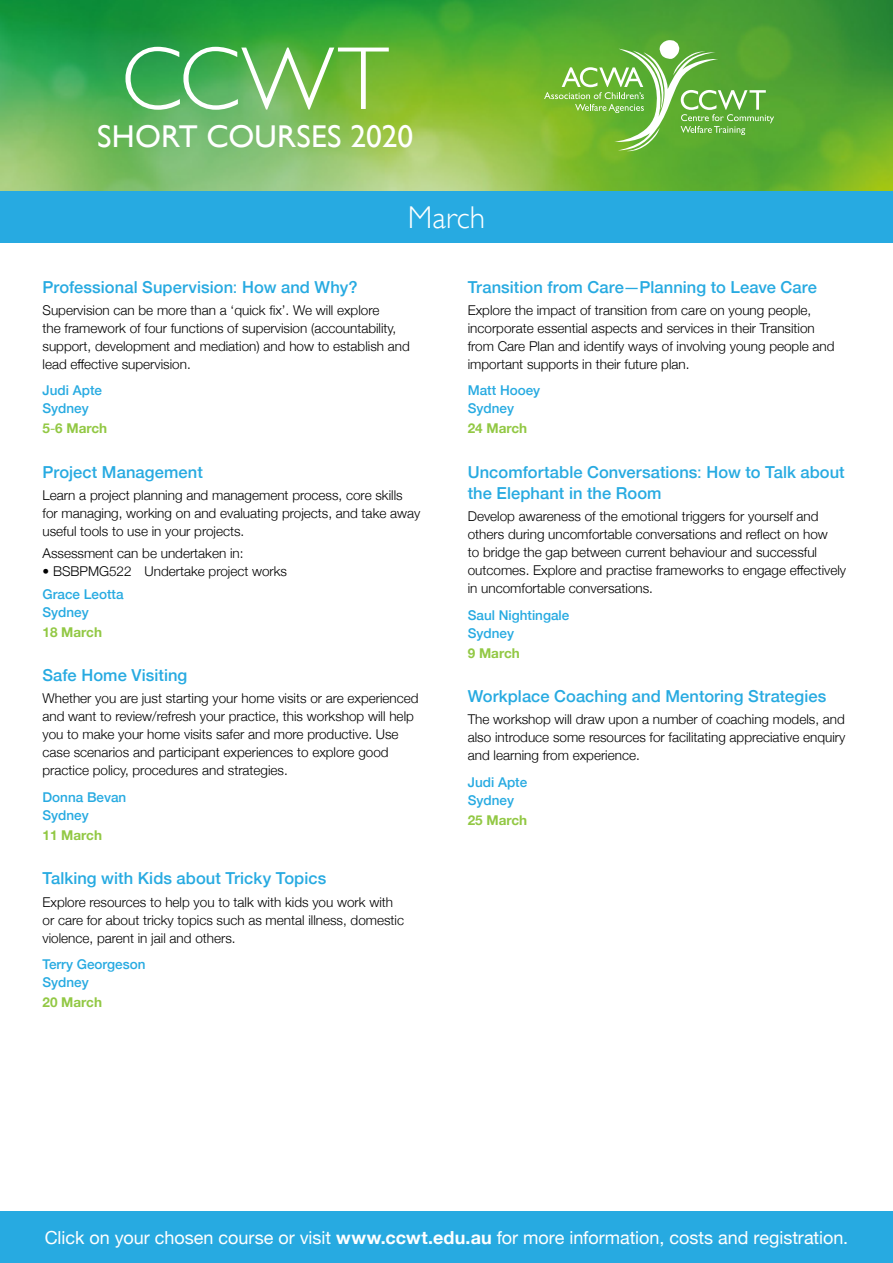
<style>
.page{position:relative;width:893px;height:1263px;background:#fff}
.page>*{position:absolute;margin:0;border:0;box-sizing:border-box;transform-origin:0 0}
.t1{font:300 90px "Gill Sans";color:#fff}
.t2{font:31.5px "Gill Sans";letter-spacing:.005em;color:#fff}
.t3{font:300 31.5px "Gill Sans";letter-spacing:.005em;color:#fff}
.t4{font:18px "Helvetica Neue";color:#fff}
.t5{font:500 16.5px/21px "Helvetica Neue";letter-spacing:.005em;color:#27aae1}
.t6{font:300 13.5px/18px "Helvetica Neue";color:#000}
.t7{font:500 13.5px/18px "Helvetica Neue";color:#27aae1}
.t8{font:700 13.5px "Helvetica Neue";color:#92c844}
.s1{font-weight:400}
.s2{font-weight:700}
</style>
<div class="page">
<img style="left:0;top:0;width:893px;height:191px">
<div style="left:0;top:191px;width:893px;height:51px;background:#27aae1"></div>
<div style="left:0;top:1212px;width:893px;height:51px;background:#27aae1"></div>
<svg style="left:544px;top:40px;width:230px;height:111px;background:#75b84a"></svg>
<h1 class="t1" style="left:121px;top:9px;width:270px">CCWT</h1>
<h2 class="t2" style="left:97px;top:118px;width:318px">SHORT COURSES 2020</h2>
<h2 class="t3" style="left:408px;top:193px;width:79px">March</h2>
<p class="t5" style="left:43px;top:275px;width:317px">Professional Supervision<span class="s1">:</span> How and Why?</p>
<p class="t6" style="left:43px;top:300px;width:369px">Supervision can be more than a ‘quick fix’. We will explore<br>the framework of four functions of supervision (accountability, support, development and mediation) and how to establish and lead effective supervision.</p>
<p class="t7" style="left:43px;top:380px;width:61px">Judi Apte<br>Sydney</p>
<p class="t8" style="left:43px;top:418px;width:66px">5<span class="s1">-</span>6 March</p>
<p class="t5" style="left:43px;top:460px;width:162px">Project Management</p>
<p class="t6" style="left:43px;top:485px;width:379px">Learn a project planning and management process, core skills for managing, working on and evaluating projects, and take away useful tools to use in your projects.</p>
<p class="t6" style="left:43px;top:543px;width:203px">Assessment can be undertaken in:</p>
<p class="t6" style="left:43px;top:561px;width:246px">• BSBPMG522 Undertake project works</p>
<p class="t7" style="left:43px;top:584px;width:83px">Grace Leotta<br>Sydney</p>
<p class="t8" style="left:43px;top:621px;width:61px">18 March</p>
<p class="t5" style="left:43px;top:663px;width:146px">Safe Home Visiting</p>
<p class="t6" style="left:43px;top:688px;width:378px">Whether you are just starting your home visits or are experienced and want to review/refresh your practice, this workshop will help you to make your home visits safer and more productive. Use case scenarios and participant experiences to explore good practice policy, procedures and strategies.</p>
<p class="t7" style="left:43px;top:787px;width:85px">Donna Bevan<br>Sydney</p>
<p class="t8" style="left:43px;top:824px;width:61px">11 March</p>
<p class="t5" style="left:43px;top:867px;width:285px">Talking with Kids about Tricky Topics</p>
<p class="t6" style="left:43px;top:892px;width:363px">Explore resources to help you to talk with kids you work with or care for about tricky topics such as mental illness, domestic violence, parent in jail and others.</p>
<p class="t7" style="left:43px;top:954px;width:105px">Terry Georgeson<br>Sydney</p>
<p class="t8" style="left:43px;top:992px;width:61px">20 March</p>
<p class="t5" style="left:468px;top:275px;width:351px">Transition from Care<span class="s1">—</span>Planning to Leave Care</p>
<p class="t6" style="left:468px;top:300px;width:368px">Explore the impact of transition from care on young people, incorporate essential aspects and services in their Transition from Care Plan and identify ways of involving young people and important supports in their future plan.</p>
<p class="t7" style="left:468px;top:380px;width:74px">Matt Hooey<br>Sydney</p>
<p class="t8" style="left:468px;top:418px;width:61px">24 March</p>
<p class="t5" style="left:468px;top:460px;width:379px">Uncomfortable Conversations<span class="s1">:</span> How to Talk about the Elephant in the Room</p>
<p class="t6" style="left:468px;top:506px;width:380px">Develop awareness of the emotional triggers for yourself and others during uncomfortable conversations and reflect on how<br>to bridge the gap between current behaviour and successful outcomes. Explore and practise frameworks to engage effectively in uncomfortable conversations.</p>
<p class="t7" style="left:468px;top:605px;width:103px">Saul Nightingale<br>Sydney</p>
<p class="t8" style="left:468px;top:642px;width:54px">9 March</p>
<p class="t5" style="left:468px;top:684px;width:360px">Workplace Coaching and Mentoring Strategies</p>
<p class="t6" style="left:468px;top:709px;width:379px;text-align:justify">The workshop will draw upon a number of coaching models, and also introduce some resources for facilitating appreciative enquiry and learning from experience.</p>
<p class="t7" style="left:468px;top:772px;width:61px">Judi Apte<br>Sydney</p>
<p class="t8" style="left:468px;top:809px;width:61px">25 March</p>
<h3 class="t4" style="left:45px;top:1225px;width:805px">Click on your chosen course or visit <span class="s2">www.ccwt.edu.au</span> for more information, costs and registration.</h3>
</div>
